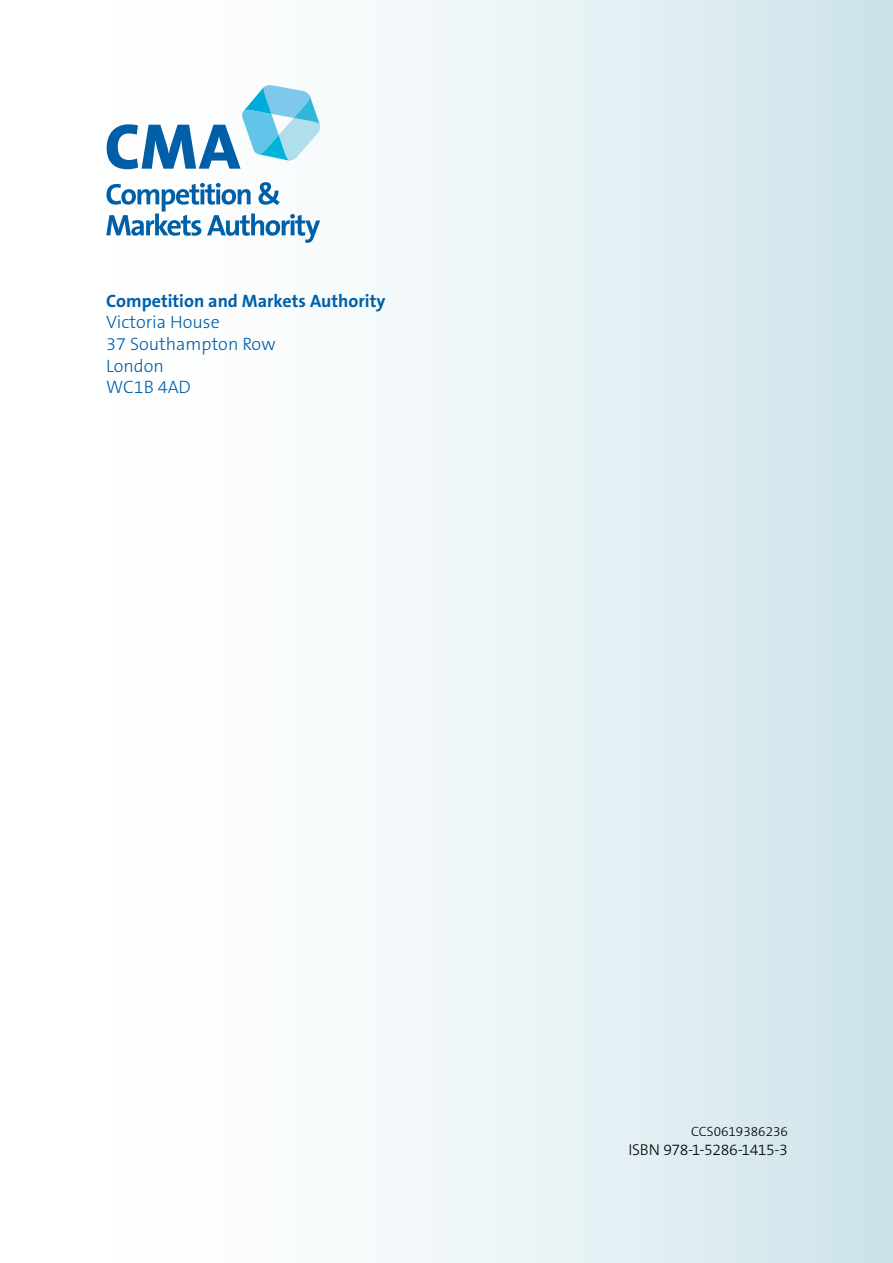
<style>
.page{position:relative;width:893px;height:1263px;background:#fff}
.page>*{position:absolute;margin:0;border:0;box-sizing:border-box;transform-origin:0 0}
.t1{font:300 18px "The Sans B W3";color:#005faa}
.t2{font:700 18px "The Sans B W7";color:#005faa}
.Body_copy{font:300 15.75px "The Sans B W3";letter-spacing:-.02em;color:#000}
.Table_text_right{font:300 13.5px "The Sans B W3";color:#000}
</style>
<div class="page">
<div style="left:0;top:0;width:893px;height:1263px;background:linear-gradient(to right,#fff,#d2e6ec)"></div>
<svg style="left:106px;top:182px;width:214px;height:61px"></svg>
<svg style="left:107px;top:85px;width:213px;height:84px"></svg>
<p class="t2" style="left:106px;top:289px;width:281px">Competition and Markets Authority</p>
<p class="t1" style="left:106px;top:311px;width:115px">Victoria House</p>
<p class="t1" style="left:106px;top:332px;width:171px">37 Southampton Row</p>
<p class="t1" style="left:106px;top:354px;width:59px">London</p>
<p class="t1" style="left:106px;top:375px;width:86px">WC1B 4AD</p>
<p class="Table_text_right" style="left:691px;top:1122px;width:98px">CCS0619386236</p>
<p class="Body_copy" style="left:629px;top:1140px;width:161px">ISBN 978-1-5286-1415-3</p>
</div>
